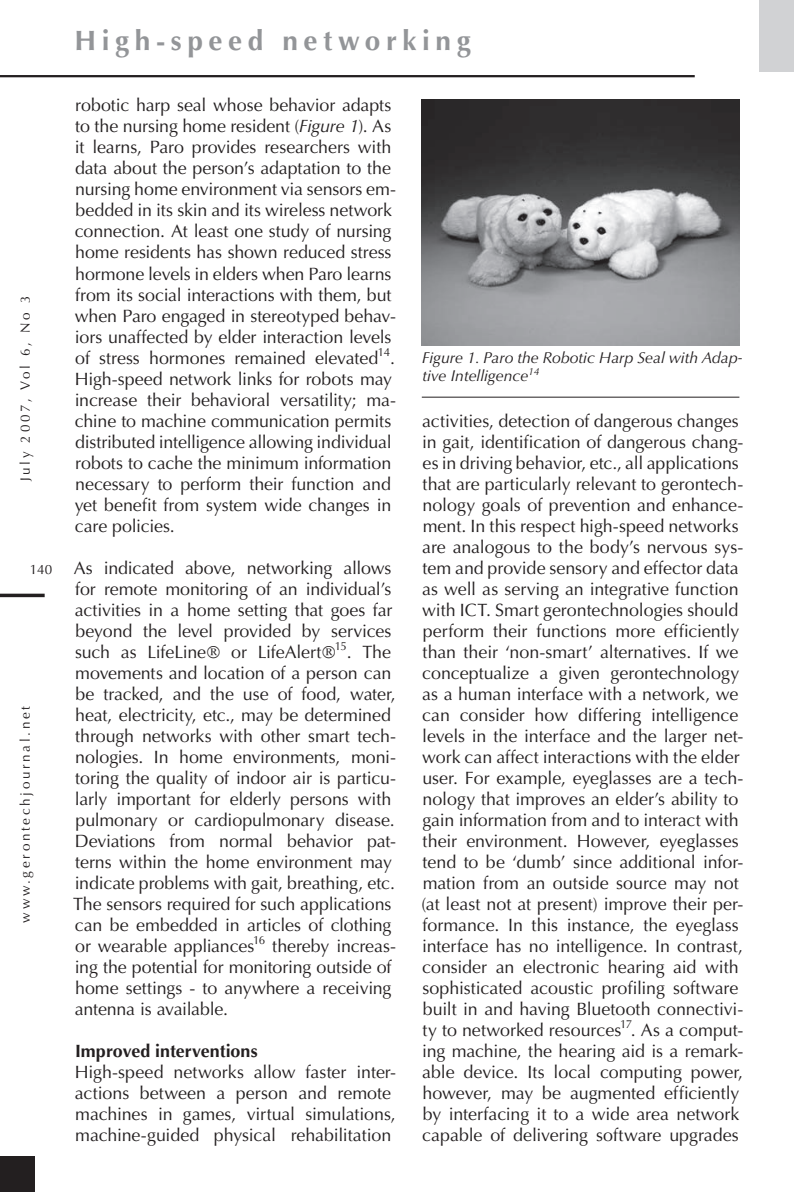
<style>
.page{position:relative;width:794px;height:1192px;background:#fff}
.page>*{position:absolute;margin:0;border:0;box-sizing:border-box;transform-origin:0 0}
.t1{font:700 28px "Optima LT Std";letter-spacing:.2em;color:#939598}
.t2{font:17.85px/21px "Optima LT Std";letter-spacing:-.005em;color:#231f20}
.t3{font:700 17.85px "Optima LT Std";color:#231f20}
.t4{font:italic 15.75px/17.5px "Optima LT Std";color:#231f20}
.t5{font:13.47px "Optima LT Std";letter-spacing:.2em;color:#231f20}
.s1{font-style:italic}
</style>
<div class="page">
<div style="left:0;top:1156px;width:35px;height:36px;background:#231f20"></div>
<hr style="left:0;top:75px;width:694px;height:2px;background:#231f20">
<hr style="left:0;top:594px;width:45px;height:3px;background:#231f20">
<div style="left:759px;top:0;width:35px;height:72px;background:#d1d2d4"></div>
<img style="left:422px;top:99px;width:317px;height:246px">
<hr style="left:422px;top:397px;width:317px;height:1px;background:#231f20">
<p class="t5" style="left:17px;top:481px;width:187px;rotate:-90deg">July 2007, Vol 6, No 3</p>
<p class="t5" style="left:30px;top:561px;width:24px">140</p>
<p class="t5" style="left:17px;top:922px;width:218px;rotate:-90deg">www.gerontechjournal.net</p>
<h1 class="t1" style="left:74px;top:24px;width:398px">High-speed networking</h1>
<p class="t2" style="left:75px;top:95px;width:323px">robotic harp seal whose behavior adapts to the nursing home resident (<span class="s1">Figure 1</span>). As it learns, Paro provides researchers with data about the person’s adaptation to the nursing home environment via sensors em&shy;bedded in its skin and its wireless network connection. At least one study of nursing home residents has shown reduced stress hormone levels in elders when Paro learns from its social interactions with them, but when Paro engaged in stereotyped behav&shy;iors unaffected by elder interaction levels of stress hormones remained elevated<sup>14</sup>.<br>High-speed network links for robots may increase their behavioral versatility; ma&shy;chine to machine communication permits distributed intelligence allowing individual robots to cache the minimum information necessary to perform their function and yet benefit from system wide changes in care policies.</p>
<p class="t2" style="left:74px;top:557px;width:320px;text-align:justify">As indicated above, networking allows for remote monitoring of an individual’s activities in a home setting that goes far beyond the level provided by services such as LifeLine</p>
<p class="t2" style="left:73px;top:641px;width:324px;text-indent:158px">or LifeAlert <sup>15</sup>. The movements and location of a person can be tracked, and the use of food, water, heat, electricity, etc., may be determined through networks with other smart tech&shy;nologies. In home environments, moni&shy;toring the quality of indoor air is particu&shy;larly important for elderly persons with pulmonary or cardiopulmonary disease.<br>Deviations from normal behavior pat&shy;terns within the home environment may indicate problems with gait, breathing, etc.<br>The sensors required for such applications can be embedded in articles of clothing or wearable appliances<sup>16</sup> thereby increas&shy;ing the potential for monitoring outside of home settings - to anywhere a receiving antenna is available.</p>
<p class="t3" style="left:75px;top:1040px;width:184px">Improved interventions</p>
<p class="t2" style="left:75px;top:1061px;width:323px">High-speed networks allow faster inter&shy;actions between a person and remote machines in games, virtual simulations, machine-guided physical rehabilitation</p>
<p class="t4" style="left:422px;top:349px;width:322px">Figure 1. Paro the Robotic Harp Seal with Adap&shy;tive Intelligence<sup>14</sup></p>
<p class="t2" style="left:421px;top:410px;width:323px">activities, detection of dangerous changes in gait, identification of dangerous chang&shy;es in driving behavior, etc., all applications that are particularly relevant to gerontech&shy;nology goals of prevention and enhance&shy;ment. In this respect high-speed networks are analogous to the body’s nervous sys&shy;tem and provide sensory and effector data as well as serving an integrative function with ICT. Smart gerontechnologies should perform their functions more efficiently than their ‘non-smart’ alternatives. If we conceptualize a given gerontechnology as a human interface with a network, we can consider how differing intelligence levels in the interface and the larger net&shy;work can affect interactions with the elder user. For example, eyeglasses are a tech&shy;nology that improves an elder’s ability to gain information from and to interact with their environment. However, eyeglasses tend to be ‘dumb’ since additional infor&shy;mation from an outside source may not (at least not at present) improve their per&shy;formance. In this instance, the eyeglass interface has no intelligence. In contrast, consider an electronic hearing aid with sophisticated acoustic profiling software built in and having Bluetooth connectivi&shy;ty to networked resources<sup>17</sup>. As a comput&shy;ing machine, the hearing aid is a remark&shy;able device. Its local computing power, however, may be augmented efficiently by interfacing it to a wide area network capable of delivering software upgrades</p>
</div>
